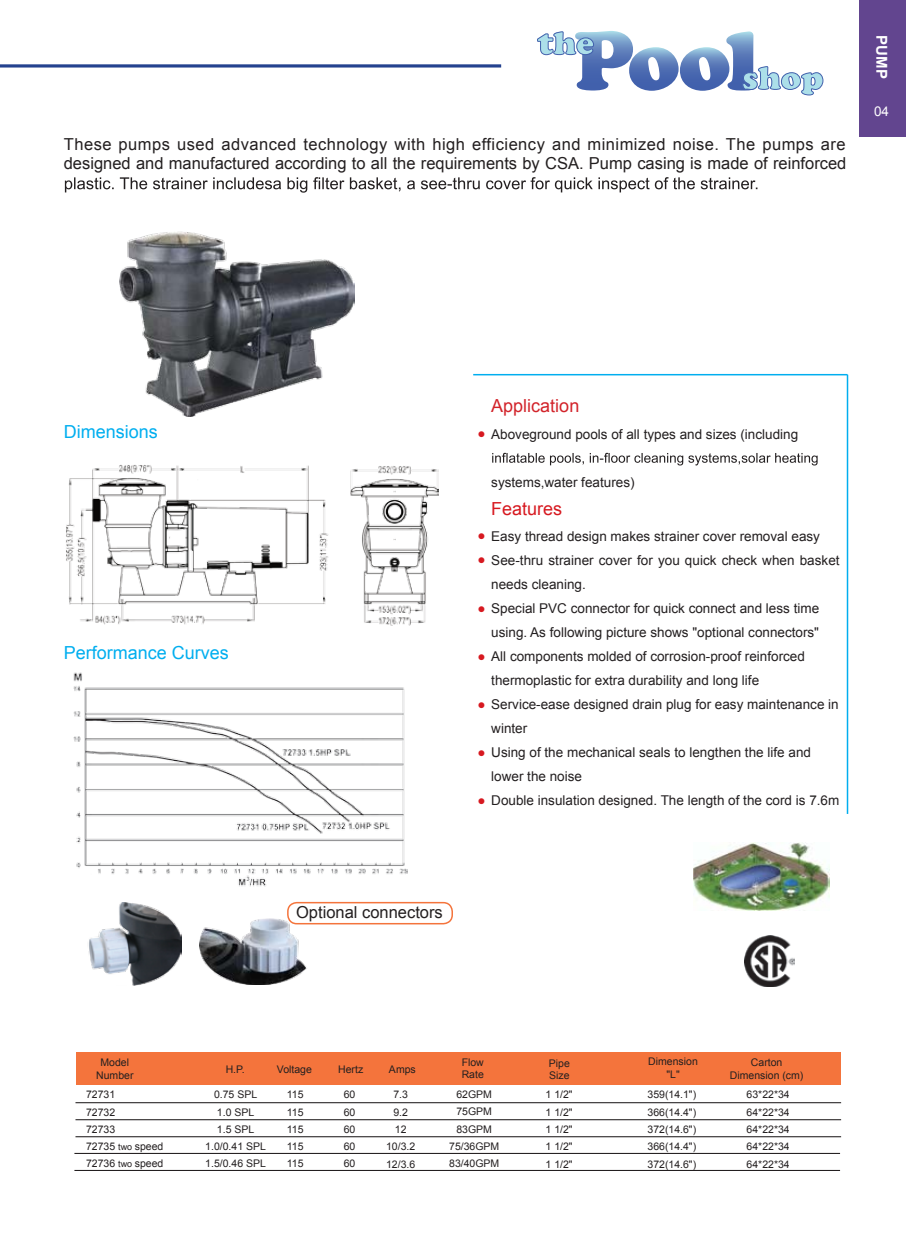
<style>
.page{position:relative;width:906px;height:1238px;background:#fff}
.page>*{position:absolute;margin:0;border:0;box-sizing:border-box;transform-origin:0 0}
.t1{font:31.95px "Cooper Black Std";color:#acdfe9}
.t2{font:18px "Arial";color:#00aeef}
.t3{font:18px "Arial";color:#d2232a}
.t4{font:18px "Arial";color:#d71920}
.t5{font:16.5px/19.8px "Arial";color:#231f20}
.t6{font:700 15px "Arial";color:#fff}
.t7{font:13.5px/24px "Arial";color:#231f20}
.t8{font:13.5px "Arial";color:#fff}
.t9{font:10.5px/17.2px "Arial";color:#231f20;text-align:center}
.s1{color:#d71920}
.s2{font-size:9px}
</style>
<div class="page">
<svg style="left:65px;top:177px;width:692px;height:16px"></svg>
<img style="left:119px;top:232px;width:236px;height:185px">
<hr style="left:473px;top:374px;width:374px;height:1px;background:#00aeef">
<hr style="left:846px;top:374px;width:2px;height:440px;background:#00aeef">
<svg style="left:492px;top:453px;width:325px;height:12px"></svg>
<img style="left:66px;top:465px;width:372px;height:160px">
<img style="left:73px;top:672px;width:334px;height:215px">
<img style="left:744px;top:935px;width:50px;height:51px">
<img style="left:693px;top:842px;width:136px;height:68px">
<img style="left:200px;top:904px;width:116px;height:80px">
<img style="left:88px;top:902px;width:94px;height:82px">
<div style="left:76px;top:1051px;width:764px;height:33px;background:#f4743c"></div>
<hr style="left:75px;top:1102px;width:766px;height:1px;background:#231f20">
<hr style="left:75px;top:1119px;width:766px;height:1px;background:#231f20">
<hr style="left:75px;top:1136px;width:766px;height:1px;background:#231f20">
<div style="left:859px;top:0;width:47px;height:136px;background:#62458f"></div>
<div style="left:287px;top:901px;width:166px;height:23px;border:2px solid #f4743c;border-radius:9px"></div>
<hr style="left:74px;top:1152px;width:766px;height:1px;background:#231f20">
<hr style="left:74px;top:1169px;width:766px;height:1px;background:#231f20">
<svg style="left:0;top:64px;width:501px;height:4px;background:#4f67a5"></svg>
<svg style="left:537px;top:31px;width:286px;height:65px"></svg>
<h1 class="t1" style="left:538px;top:24px;width:58px">the</h1>
<h1 class="t1" style="left:742px;top:59px;width:83px">shop</h1>
<p class="t5" style="left:64px;top:134px;width:784px">These pumps used advanced technology with high efficiency and minimized noise. The pumps are designed and manufactured according to all the requirements by CSA. Pump casing is made of reinforced</p>
<p class="t6" style="left:891px;top:35px;width:45px;rotate:90deg">PUMP</p>
<p class="t8" style="left:874px;top:102px;width:17px">04</p>
<h2 class="t2" style="left:64px;top:420px;width:96px">Dimensions</h2>
<h2 class="t2" style="left:64px;top:641px;width:167px">Performance Curves</h2>
<h2 class="t3" style="left:491px;top:394px;width:90px">Application</h2>
<p class="t7" style="left:477px;top:422px;width:322px"><span class="s1">●</span> Aboveground pools of all types and sizes (including</p>
<p class="t7" style="left:491px;top:470px;width:145px">systems,water features)</p>
<h2 class="t4" style="left:491px;top:496px;width:73px">Features</h2>
<p class="t7" style="left:477px;top:524px;width:344px"><span class="s1">●</span> Easy thread design makes strainer cover removal easy</p>
<p class="t7" style="left:491px;top:548px;width:350px;text-indent:-14px"><span class="s1">●</span> See-thru strainer cover for you quick check when basket needs cleaning.</p>
<p class="t7" style="left:477px;top:596px;width:343px;text-align:right"><span class="s1">●</span> Special PVC connector for quick connect and less time using. As following picture shows "optional connectors"</p>
<p class="t7" style="left:491px;top:644px;width:315px;text-indent:-14px"><span class="s1">●</span> All components molded of corrosion-proof reinforced thermoplastic for extra durability and long life</p>
<p class="t7" style="left:491px;top:692px;width:349px;text-indent:-14px"><span class="s1">●</span> Service-ease designed drain plug for easy maintenance in winter</p>
<p class="t7" style="left:491px;top:740px;width:321px;text-indent:-14px"><span class="s1">●</span> Using of the mechanical seals to lengthen the life and lower the noise</p>
<p class="t7" style="left:477px;top:788px;width:363px"><span class="s1">●</span> Double insulation designed. The length of the cord is 7.6m</p>
<p class="t5" style="left:296px;top:902px;width:148px">Optional connectors</p>
<p class="t9" style="left:96px;top:1056px;width:39px;line-height:12.6px">Model<br>Number</p>
<p class="t9" style="left:86px;top:1086px;width:79px;text-align:left">72731<br>72732<br>72733<br>72735 <span class="s2">two</span> speed<br>72736 <span class="s2">two</span> speed</p>
<p class="t9" style="left:226px;top:1060px;width:21px">H.P.</p>
<p class="t9" style="left:277px;top:1060px;width:37px">Voltage</p>
<p class="t9" style="left:338px;top:1060px;width:27px">Hertz</p>
<p class="t9" style="left:389px;top:1060px;width:28px">Amps</p>
<p class="t9" style="left:205px;top:1086px;width:62px">0.75 SPL<br>1.0 SPL<br>1.5 SPL<br>1.0/0.41 SPL<br>1.5/0.46 SPL</p>
<p class="t9" style="left:287px;top:1086px;width:18px;text-align:justify">115<br>115<br>115<br>115<br>115</p>
<p class="t9" style="left:344px;top:1086px;width:13px;text-align:justify">60<br>60<br>60<br>60<br>60</p>
<p class="t9" style="left:386px;top:1086px;width:31px">7.3<br>9.2<br>12<br>10/3.2<br>12/3.6</p>
<p class="t9" style="left:462px;top:1055px;width:24px;line-height:12.6px;text-align:left">Flow<br>Rate</p>
<p class="t9" style="left:449px;top:1085px;width:52px">62GPM<br>75GPM<br>83GPM<br>75/36GPM<br>83/40GPM</p>
<p class="t9" style="left:549px;top:1056px;width:23px;line-height:12.6px;text-align:left">Pipe<br>Size</p>
<p class="t9" style="left:545px;top:1086px;width:29px;text-align:justify">1 1/2" 1 1/2" 1 1/2" 1 1/2" 1 1/2"</p>
<p class="t9" style="left:648px;top:1055px;width:51px;line-height:12.6px">Dimension "L"</p>
<p class="t9" style="left:647px;top:1086px;width:50px;text-align:justify">359(14.1")<br>366(14.4")<br>372(14.6")<br>366(14.4")<br>372(14.6")</p>
<p class="t9" style="left:730px;top:1056px;width:75px;line-height:12.6px">Carton<br>Dimension (cm)</p>
<p class="t9" style="left:746px;top:1086px;width:45px;text-align:justify">63*22*34<br>64*22*34<br>64*22*34<br>64*22*34<br>64*22*34</p>
</div>
